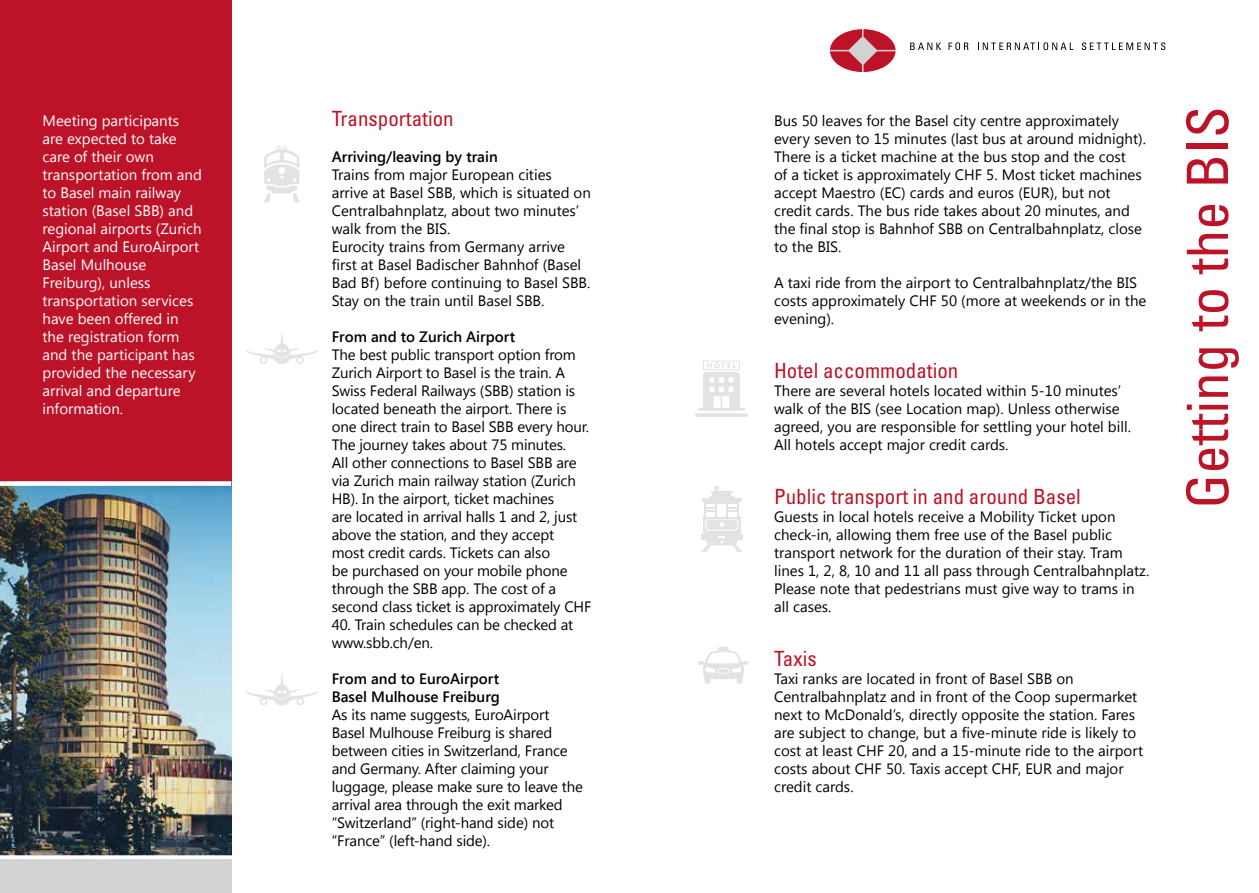
<style>
.page{position:relative;width:1259px;height:893px;background:#fff}
.page>*{position:absolute;margin:0;border:0;box-sizing:border-box;transform-origin:0 0}
.t1{font:condensed 57px "Univers LT Pro";color:#bd1328}
.t2{font:condensed 21px "Univers LT Pro";color:#bd1328}
.t3{font:15px/18px "Segoe UI";color:#000}
.t4{font:15px/18px "Segoe UI";color:#fff}
.t5{font:600 15px/18px "Segoe UI";color:#000}
</style>
<div class="page">
<div style="left:0;top:0;width:231px;height:486px;background:#bd1328"></div>
<div style="left:0;top:833px;width:231px;height:60px;background:#d0d2d4"></div>
<img style="left:0;top:486px;width:231px;height:369px">
<div style="left:0;top:855px;width:234px;height:5px;background:#fff"></div>
<div style="left:0;top:481px;width:231px;height:5px;background:#fff"></div>
<svg style="left:264px;top:146px;width:36px;height:56px"></svg>
<svg style="left:245px;top:332px;width:73px;height:32px"></svg>
<svg style="left:245px;top:674px;width:74px;height:31px"></svg>
<div style="left:704px;top:676px;width:6px;height:8px;background:#e1e3e4"></div>
<div style="left:736px;top:676px;width:6px;height:8px;background:#e1e3e4"></div>
<svg style="left:698px;top:647px;width:50px;height:32px"></svg>
<div style="left:703px;top:516px;width:37px;height:17px;background:#e1e3e4"></div>
<hr style="left:702px;top:499px;width:40px;height:3px;background:#e1e3e4">
<div style="left:701px;top:534px;width:42px;height:6px;background:#e1e3e4"></div>
<svg style="left:704px;top:502px;width:35px;height:15px"></svg>
<div style="left:706px;top:504px;width:9px;height:12px;background:#fff"></div>
<div style="left:728px;top:504px;width:9px;height:12px;background:#fff"></div>
<div style="left:717px;top:504px;width:9px;height:12px;background:#fff"></div>
<svg style="left:706px;top:507px;width:9px;height:5px"></svg>
<svg style="left:728px;top:507px;width:9px;height:5px"></svg>
<svg style="left:707px;top:486px;width:29px;height:13px"></svg>
<svg style="left:701px;top:518px;width:41px;height:34px"></svg>
<hr style="left:697px;top:413px;width:49px;height:4px;background:#e1e3e4">
<div style="left:703px;top:372px;width:36px;height:38px;background:#e1e3e4;border-radius:4px"></div>
<div style="left:703px;top:372px;width:36px;height:38px;border:1px solid #e1e3e4;border-radius:4px"></div>
<div style="left:703px;top:361px;width:36px;height:9px;border:1px solid #e1e3e4"></div>
<svg style="left:709px;top:377px;width:24px;height:15px"></svg>
<div style="left:713px;top:396px;width:7px;height:12px;background:#fff"></div>
<div style="left:722px;top:396px;width:7px;height:12px;background:#fff"></div>
<svg style="left:707px;top:363px;width:29px;height:5px"></svg>
<hr style="left:699px;top:408px;width:45px;height:3px;background:#e1e3e4">
<svg style="left:910px;top:43px;width:31px;height:7px"></svg>
<svg style="left:948px;top:42px;width:20px;height:8px"></svg>
<svg style="left:978px;top:42px;width:95px;height:8px"></svg>
<svg style="left:1081px;top:42px;width:84px;height:8px"></svg>
<svg style="left:830px;top:29px;width:65px;height:43px"></svg>
<h2 class="t2" style="left:332px;top:105px;width:123px">Transportation</h2>
<p class="t5" style="left:332px;top:147px;width:167px">Arriving/leaving by train</p>
<p class="t3" style="left:332px;top:165px;width:261px">Trains from major European cities arrive at Basel SBB, which is situated on Centralbahnplatz, about two minutes’ walk from the BIS.<br>Eurocity trains from Germany arrive first at Basel Badischer Bahnhof (Basel Bad Bf) before continuing to Basel SBB.<br>Stay on the train until Basel SBB.</p>
<p class="t5" style="left:332px;top:327px;width:185px">From and to Zurich Airport</p>
<p class="t3" style="left:332px;top:345px;width:261px">The best public transport option from Zurich Airport to Basel is the train. A Swiss Federal Railways (SBB) station is located beneath the airport. There is one direct train to Basel SBB every hour.<br>The journey takes about 75 minutes.<br>All other connections to Basel SBB are via Zurich main railway station (Zurich HB). In the airport, ticket machines<br>are located in arrival halls 1 and 2, just above the station, and they accept<br>most credit cards. Tickets can also<br>be purchased on your mobile phone through the SBB app. The cost of a second class ticket is approximately CHF</p>
<p class="t3" style="left:332px;top:615px;width:243px">40. Train schedules can be checked at www.sbb.ch/en.</p>
<p class="t5" style="left:332px;top:669px;width:169px">From and to EuroAirport<br>Basel Mulhouse Freiburg</p>
<p class="t3" style="left:332px;top:705px;width:253px">As its name suggests, EuroAirport Basel Mulhouse Freiburg is shared between cities in Switzerland, France and Germany. After claiming your luggage, please make sure to leave the arrival area through the exit marked “Switzerland” (right-hand side) not “France” (left-hand side).</p>
<p class="t4" style="left:43px;top:111px;width:161px">Meeting participants are expected to take care of their own transportation from and to Basel main railway station (Basel SBB) and regional airports (Zurich<br>Airport and EuroAirport<br>Basel Mulhouse<br>Freiburg), unless transportation services have been offered in the registration form and the participant has provided the necessary arrival and departure information.</p>
<p class="t3" style="left:774px;top:111px;width:373px">Bus 50 leaves for the Basel city centre approximately every seven to 15 minutes (last bus at around midnight).<br>There is a ticket machine at the bus stop and the cost<br>of a ticket is approximately CHF 5. Most ticket machines accept Maestro (EC) cards and euros (EUR), but not credit cards. The bus ride takes about 20 minutes, and the final stop is Bahnhof SBB on Centralbahnplatz, close to the BIS.</p>
<p class="t3" style="left:774px;top:273px;width:374px">A taxi ride from the airport to Centralbahnplatz/the BIS costs approximately CHF 50 (more at weekends or in the evening).</p>
<h2 class="t2" style="left:774px;top:357px;width:186px">Hotel accommodation</h2>
<p class="t3" style="left:774px;top:381px;width:358px">There are several hotels located within 5-10 minutes’ walk of the BIS (see Location map). Unless otherwise agreed, you are responsible for settling your hotel bill.<br>All hotels accept major credit cards.</p>
<h2 class="t2" style="left:774px;top:483px;width:308px">Public transport in and around Basel</h2>
<p class="t3" style="left:774px;top:507px;width:377px">Guests in local hotels receive a Mobility Ticket upon check-in, allowing them free use of the Basel public transport network for the duration of their stay. Tram lines 1, 2, 8, 10 and 11 all pass through Centralbahnplatz.<br>Please note that pedestrians must give way to trams in all cases.</p>
<h2 class="t2" style="left:774px;top:645px;width:44px">Taxis</h2>
<p class="t3" style="left:774px;top:669px;width:370px">Taxi ranks are located in front of Basel SBB on Centralbahnplatz and in front of the Coop supermarket next to McDonald’s, directly opposite the station. Fares are subject to change, but a five-minute ride is likely to cost at least CHF 20, and a 15-minute ride to the airport costs about CHF 50. Taxis accept CHF, EUR and major credit cards.</p>
<h1 class="t1" style="left:1171px;top:508px;width:404px;rotate:-90deg">Getting to the BIS</h1>
</div>
